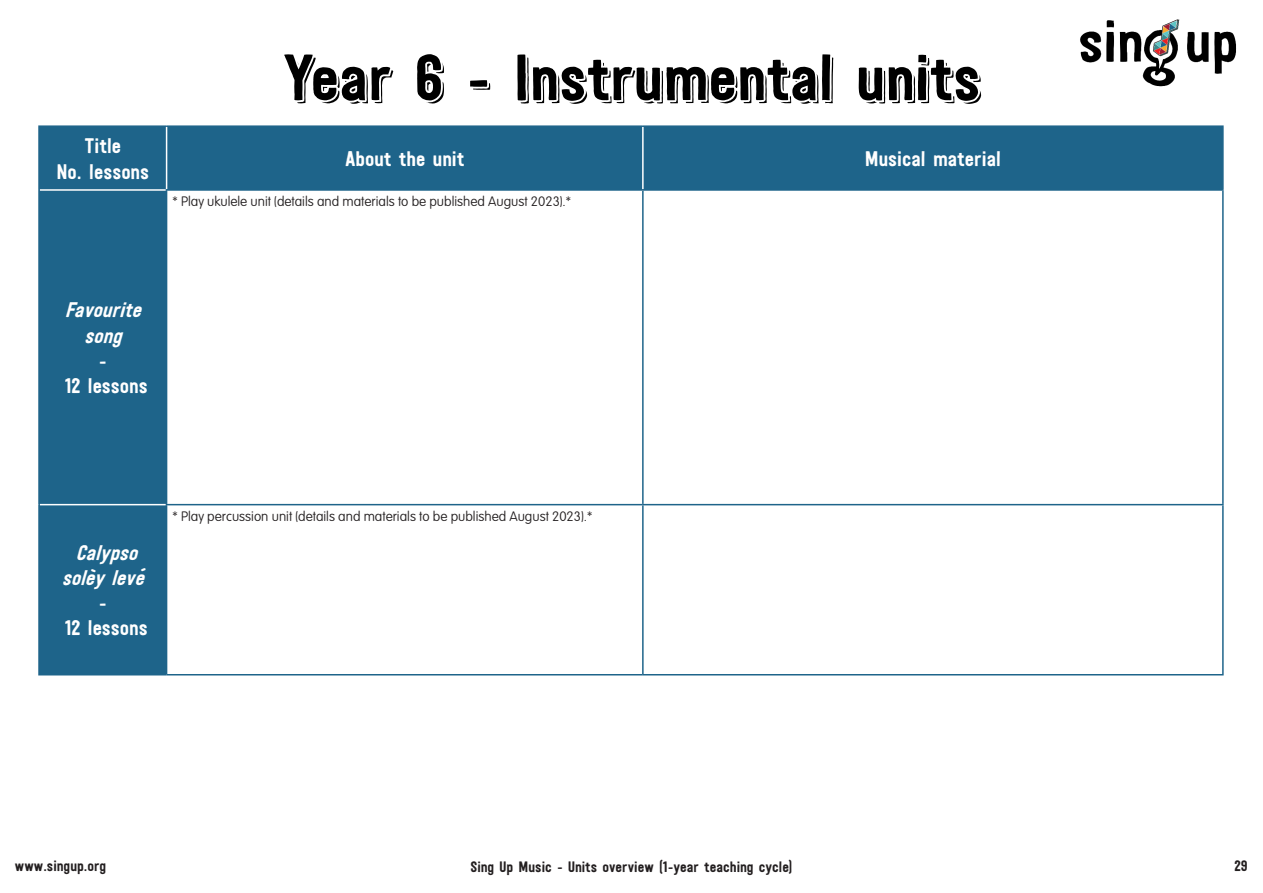
<style>
.page{position:relative;width:1263px;height:893px;background:#fff}
.page>*{position:absolute;margin:0;border:0;box-sizing:border-box;transform-origin:0 0}
.t1{font:64.5px "Festivo LC Basic R Shadow";color:#000}
.t2{font:21px/25.2px "Festivo LC Basic";color:#fff;text-align:center}
.t3{font:italic 21px/25.2px "Festivo LC Basic";color:#fff;text-align:center}
.t4{font:700 18px "VAG Rounded Std";color:#fff}
.t5{font:15px "Festivo LC Basic";color:#231f20}
.t6{font:100 13.5px "VAG Rounded Std";color:#231f20}
.s1{font-style:normal}
</style>
<div class="page">
<img style="left:1080px;top:19px;width:157px;height:68px">
<div style="left:40px;top:127px;width:126px;height:547px;background:#1e648a"></div>
<div style="left:167px;top:127px;width:1055px;height:62px;background:#1e648a"></div>
<hr style="left:40px;top:189px;width:126px;height:2px;background:#fff">
<hr style="left:40px;top:504px;width:126px;height:1px;background:#fff">
<hr style="left:642px;top:127px;width:2px;height:62px;background:#fff">
<hr style="left:166px;top:189px;width:477px;height:2px;background:#1e648a">
<hr style="left:166px;top:191px;width:1px;height:313px;background:#1e648a">
<hr style="left:166px;top:504px;width:477px;height:1px;background:#1e648a">
<hr style="left:643px;top:189px;width:581px;height:2px;background:#1e648a">
<hr style="left:642px;top:191px;width:2px;height:313px;background:#1e648a">
<hr style="left:643px;top:504px;width:581px;height:1px;background:#1e648a">
<hr style="left:642px;top:505px;width:2px;height:169px;background:#1e648a">
<hr style="left:166px;top:505px;width:1px;height:169px;background:#1e648a">
<hr style="left:38px;top:125px;width:129px;height:2px;background:#1e648a">
<hr style="left:38px;top:127px;width:2px;height:63px;background:#1e648a">
<hr style="left:167px;top:125px;width:476px;height:2px;background:#1e648a">
<hr style="left:643px;top:125px;width:581px;height:2px;background:#1e648a">
<hr style="left:1222px;top:127px;width:2px;height:62px;background:#1e648a">
<hr style="left:38px;top:190px;width:2px;height:315px;background:#1e648a">
<hr style="left:1222px;top:191px;width:2px;height:313px;background:#1e648a">
<hr style="left:38px;top:505px;width:2px;height:169px;background:#1e648a">
<hr style="left:1222px;top:505px;width:2px;height:169px;background:#1e648a">
<hr style="left:38px;top:674px;width:129px;height:1px;background:#1e648a">
<hr style="left:167px;top:674px;width:476px;height:1px;background:#1e648a">
<hr style="left:643px;top:674px;width:581px;height:1px;background:#1e648a">
<p class="t2" style="left:56px;top:133px;width:94px">Title<br>No. lessons</p>
<p class="t1" style="left:282px;top:38px;width:700px">Year 6 - Instrumental units</p>
<p class="t2" style="left:345px;top:146px;width:121px">About the unit</p>
<p class="t2" style="left:865px;top:146px;width:138px">Musical material</p>
<p class="t6" style="left:173px;top:194px;width:400px">* Play ukulele unit (details and materials to be published August 2023).*</p>
<p class="t3" style="left:65px;top:297px;width:84px">Favourite song</p>
<p class="t2" style="left:65px;top:347px;width:85px">-<br>12 lessons</p>
<p class="t3" style="left:62px;top:539px;width:90px">Calypso soleyleve <span class="s1">-<br>12 lessons</span></p>
<p class="t4" style="left:91px;top:566px;width:5px">`</p>
<p class="t4" style="left:141px;top:565px;width:5px">´</p>
<p class="t6" style="left:173px;top:509px;width:421px">* Play percussion unit (details and materials to be published August 2023).*</p>
<p class="t5" style="left:15px;top:857px;width:93px">www.singup.org</p>
<p class="t5" style="left:470px;top:858px;width:324px">Sing Up Music - Units overview (1-year teaching cycle)</p>
<p class="t5" style="left:1234px;top:857px;width:15px">29</p>
</div>
